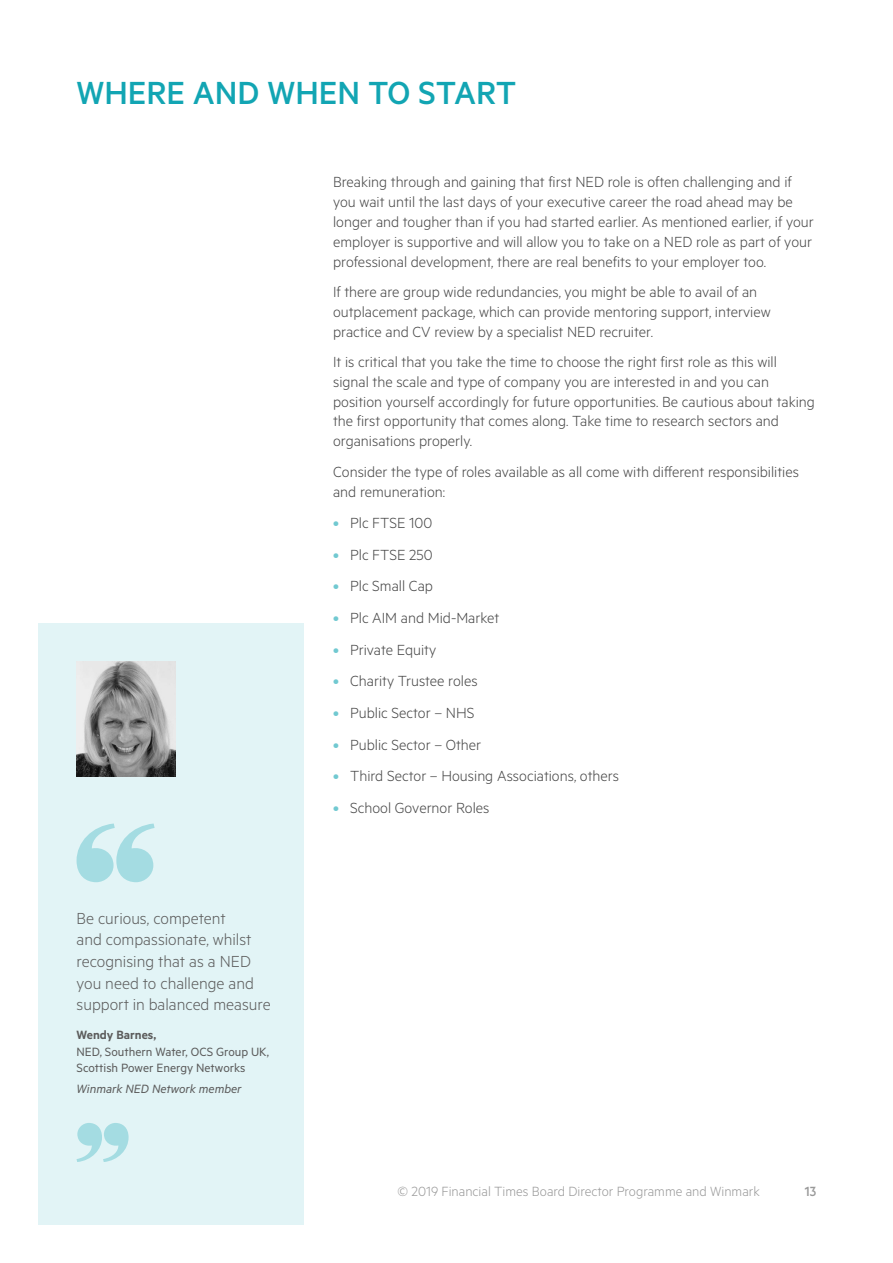
<style>
.page{position:relative;width:893px;height:1263px;background:#fff}
.page>*{position:absolute;margin:0;border:0;box-sizing:border-box;transform-origin:0 0}
.t1{font:500 36px "Metric";color:#12a5b3}
.t2{font:300 18px/21.6px "Metric";color:#5c5c5c}
.t3{font:300 16.5px/19.8px "Metric";color:#474747}
.t4{font:300 15px "Metric";color:#999}
.t5{font:500 15px "Metric";color:#999}
.t6{font:13.5px/16.5px "Metric";color:#5c5c5c}
.t7{font:italic 13.5px "Metric";color:#5c5c5c}
.t8{font:600 13.5px "Metric";color:#5c5c5c}
.s1{font-weight:500;color:#71c9d1}
</style>
<div class="page">
<div style="left:38px;top:623px;width:265px;height:602px;background:#e2f4f6"></div>
<svg style="left:77px;top:823px;width:78px;height:59px"></svg>
<svg style="left:77px;top:1123px;width:52px;height:39px"></svg>
<img style="left:77px;top:662px;width:98px;height:115px">
<h1 class="t1" style="left:77px;top:72px;width:441px">WHERE AND WHEN TO START</h1>
<p class="t2" style="left:77px;top:906px;width:196px">Be curious, competent<br>and compassionate, whilst recognising that as a NED you need to challenge and support in balanced measure</p>
<p class="t8" style="left:77px;top:1027px;width:81px">Wendy Barnes,</p>
<p class="t6" style="left:77px;top:1043px;width:194px">NED, Southern Water, OCS Group UK,<br>Scottish Power Energy Networks</p>
<p class="t7" style="left:77px;top:1081px;width:167px">Winmark NED Network member</p>
<p class="t3" style="left:333px;top:172px;width:482px">Breaking through and gaining that first NED role is often challenging and if you wait until the last days of your executive career the road ahead may be longer and tougher than if you had started earlier. As mentioned earlier, if your employer is supportive and will allow you to take on a NED role as part of your professional development, there are real benefits to your employer too.</p>
<p class="t3" style="left:333px;top:281px;width:439px">If there are group wide redundancies, you might be able to avail of an outplacement package, which can provide mentoring support, interview practice and CV review by a specialist NED recruiter.</p>
<p class="t3" style="left:333px;top:351px;width:483px">It is critical that you take the time to choose the right first role as this will signal the scale and type of company you are interested in and you can position yourself accordingly for future opportunities. Be cautious about taking the first opportunity that comes along. Take time to research sectors and organisations properly.</p>
<p class="t3" style="left:333px;top:461px;width:468px">Consider the type of roles available as all come with different responsibilities and remuneration:</p>
<p class="t3" style="left:333px;top:512px;width:101px"><span class="s1">•</span> Plc FTSE 100</p>
<p class="t3" style="left:333px;top:544px;width:101px"><span class="s1">•</span> Plc FTSE 250</p>
<p class="t3" style="left:333px;top:576px;width:101px"><span class="s1">•</span> Plc Small Cap</p>
<p class="t3" style="left:333px;top:607px;width:168px"><span class="s1">•</span> Plc AIM and Mid-Market</p>
<p class="t3" style="left:333px;top:639px;width:105px"><span class="s1">•</span> Private Equity</p>
<p class="t3" style="left:333px;top:670px;width:146px"><span class="s1">•</span> Charity Trustee roles</p>
<p class="t3" style="left:333px;top:702px;width:143px"><span class="s1">•</span> Public Sector – NHS</p>
<p class="t3" style="left:333px;top:734px;width:150px"><span class="s1">•</span> Public Sector – Other</p>
<p class="t3" style="left:333px;top:765px;width:287px"><span class="s1">•</span> Third Sector – Housing Associations, others</p>
<p class="t3" style="left:333px;top:797px;width:158px"><span class="s1">•</span> School Governor Roles</p>
<p class="t4" style="left:398px;top:1183px;width:364px">© 2019 Financial Times Board Director Programme and Winmark</p>
<p class="t5" style="left:805px;top:1183px;width:13px">13</p>
</div>
